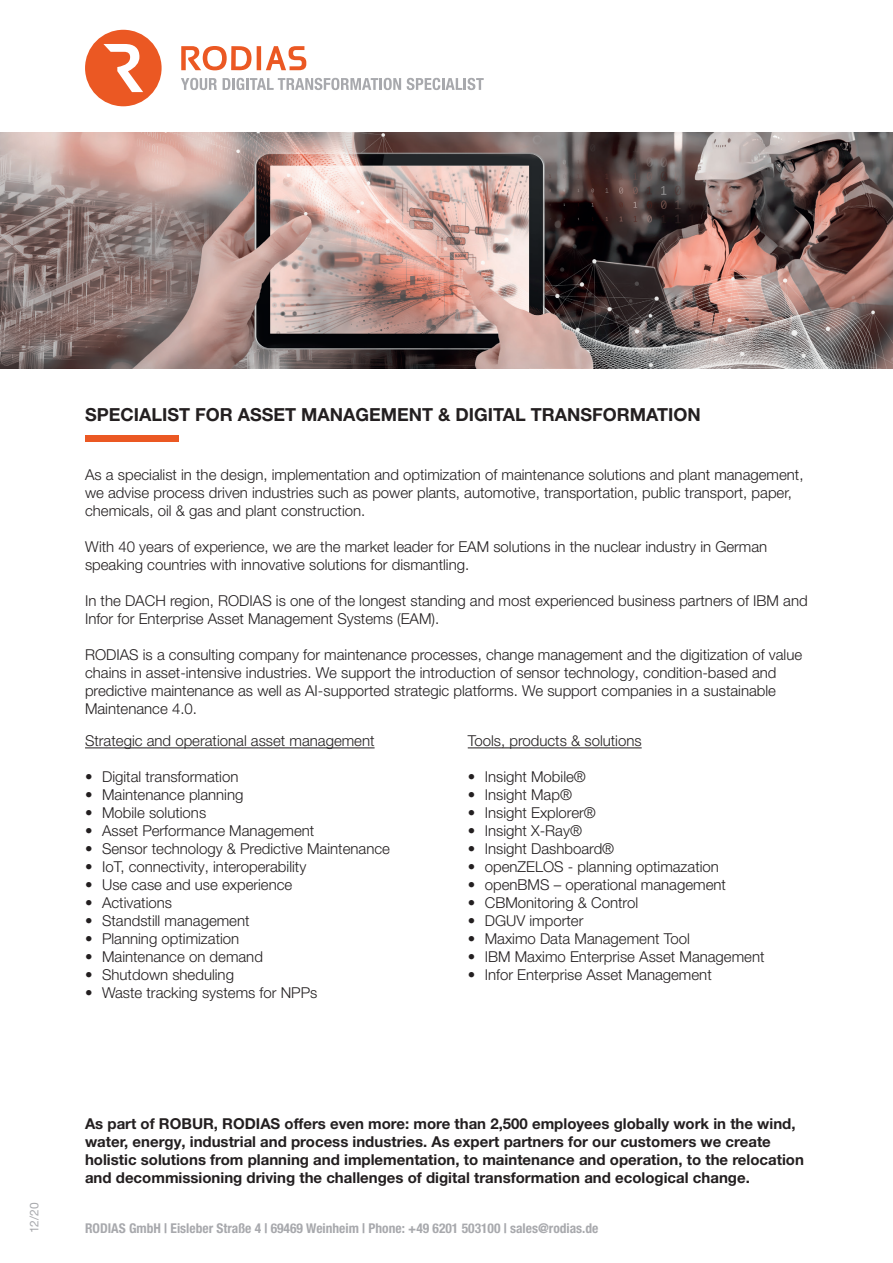
<style>
.page{position:relative;width:893px;height:1263px;background:#fff}
.page>*{position:absolute;margin:0;border:0;box-sizing:border-box;transform-origin:0 0}
.t1{font:700 18px "Helvetica Neue LT Pro";color:#231f20}
.t2{font:300 15px/18px "Helvetica Neue LT Pro";color:#231f20}
.t3{font:700 15px/18px "Helvetica Neue LT Pro";color:#231f20}
.t4{font:700 condensed 13.5px "Helvetica Neue LT Pro";color:#a8a9ad}
.t5{font:12px "Helvetica Neue LT Pro";color:#a8a9ad}
</style>
<div class="page">
<div style="left:85px;top:435px;width:94px;height:7px;background:#eb5823"></div>
<div style="left:85px;top:30px;width:77px;height:76px;background:#eb5823;border-radius:50%"></div>
<svg style="left:103px;top:44px;width:40px;height:48px"></svg>
<hr style="left:257px;top:46px;width:4px;height:24px;background:#eb5823">
<svg style="left:181px;top:46px;width:71px;height:24px"></svg>
<svg style="left:266px;top:46px;width:40px;height:24px"></svg>
<svg style="left:181px;top:78px;width:36px;height:12px"></svg>
<svg style="left:223px;top:78px;width:178px;height:12px"></svg>
<svg style="left:407px;top:78px;width:77px;height:12px"></svg>
<hr style="left:85px;top:747px;width:290px;height:1px;background:#231f20">
<hr style="left:468px;top:747px;width:174px;height:1px;background:#231f20">
<img style="left:0;top:132px;width:893px;height:237px">
<p class="t1" style="left:85px;top:404px;width:617px">SPECIALIST FOR ASSET MANAGEMENT &amp; DIGITAL TRANSFORMATION</p>
<p class="t2" style="left:85px;top:465px;width:720px">As a specialist in the design, implementation and optimization of maintenance solutions and plant management, we advise process driven industries such as power plants, automotive, transportation, public transport, paper, chemicals, oil &amp; gas and plant construction.</p>
<p class="t2" style="left:85px;top:537px;width:684px">With 40 years of experience, we are the market leader for EAM solutions in the nuclear industry in German speaking countries with innovative solutions for dismantling.</p>
<p class="t2" style="left:85px;top:591px;width:724px">In the DACH region, RODIAS is one of the longest standing and most experienced business partners of IBM and<br>Infor for Enterprise Asset Management Systems (EAM).</p>
<p class="t2" style="left:85px;top:645px;width:719px">RODIAS is a consulting company for maintenance processes, change management and the digitization of value chains in asset-intensive industries. We support the introduction of sensor technology, condition-based and predictive maintenance as well as AI-supported strategic platforms. We support companies in a sustainable Maintenance 4.0.</p>
<p class="t2" style="left:85px;top:732px;width:291px">Strategic and operational asset management</p>
<p class="t2" style="left:85px;top:768px;width:155px">• Digital transformation</p>
<p class="t2" style="left:85px;top:786px;width:160px">• Maintenance planning</p>
<p class="t2" style="left:85px;top:804px;width:123px">• Mobile solutions</p>
<p class="t2" style="left:85px;top:822px;width:231px">• Asset Performance Management</p>
<p class="t2" style="left:85px;top:840px;width:306px">• Sensor technology &amp; Predictive Maintenance</p>
<p class="t2" style="left:85px;top:858px;width:223px">• IoT, connectivity, interoperability</p>
<p class="t2" style="left:85px;top:876px;width:209px">• Use case and use experience</p>
<p class="t2" style="left:85px;top:894px;width:89px">• Activations</p>
<p class="t2" style="left:85px;top:912px;width:166px">• Standstill management</p>
<p class="t2" style="left:85px;top:930px;width:156px">• Planning optimization</p>
<p class="t2" style="left:85px;top:948px;width:179px">• Maintenance on demand</p>
<p class="t2" style="left:85px;top:966px;width:150px">• Shutdown sheduling</p>
<p class="t2" style="left:85px;top:984px;width:234px">• Waste tracking systems for NPPs</p>
<p class="t2" style="left:468px;top:732px;width:175px">Tools, products &amp; solutions</p>
<p class="t2" style="left:468px;top:768px;width:120px">• Insight Mobile®</p>
<p class="t2" style="left:468px;top:786px;width:106px">• Insight Map®</p>
<p class="t2" style="left:468px;top:804px;width:130px">• Insight Explorer®</p>
<p class="t2" style="left:468px;top:822px;width:116px">• Insight X-Ray®</p>
<p class="t2" style="left:468px;top:840px;width:148px">• Insight Dashboard®</p>
<p class="t2" style="left:468px;top:858px;width:253px">• openZELOS - planning optimazation</p>
<p class="t2" style="left:468px;top:876px;width:260px">• openBMS – operational management</p>
<p class="t2" style="left:468px;top:894px;width:172px">• CBMonitoring &amp; Control</p>
<p class="t2" style="left:468px;top:912px;width:117px">• DGUV importer</p>
<p class="t2" style="left:468px;top:930px;width:224px">• Maximo Data Management Tool</p>
<p class="t2" style="left:468px;top:948px;width:298px">• IBM Maximo Enterprise Asset Management</p>
<p class="t2" style="left:468px;top:966px;width:245px">• Infor Enterprise Asset Management</p>
<p class="t5" style="left:27px;top:1233px;width:32px;rotate:-90deg">12/20</p>
<p class="t3" style="left:85px;top:1114px;width:720px">As part of ROBUR, RODIAS offers even more: more than 2,500 employees globally work in the wind, water, energy, industrial and process industries. As expert partners for our customers we create holistic solutions from planning and implementation, to maintenance and operation, to the relocation and decommissioning driving the challenges of digital transformation and ecological change.</p>
<p class="t4" style="left:85px;top:1220px;width:515px">RODIAS GmbH | Eisleber Straße 4 | 69469 Weinheim | Phone: +49 6201 503100 | sales@rodias.de</p>
</div>
